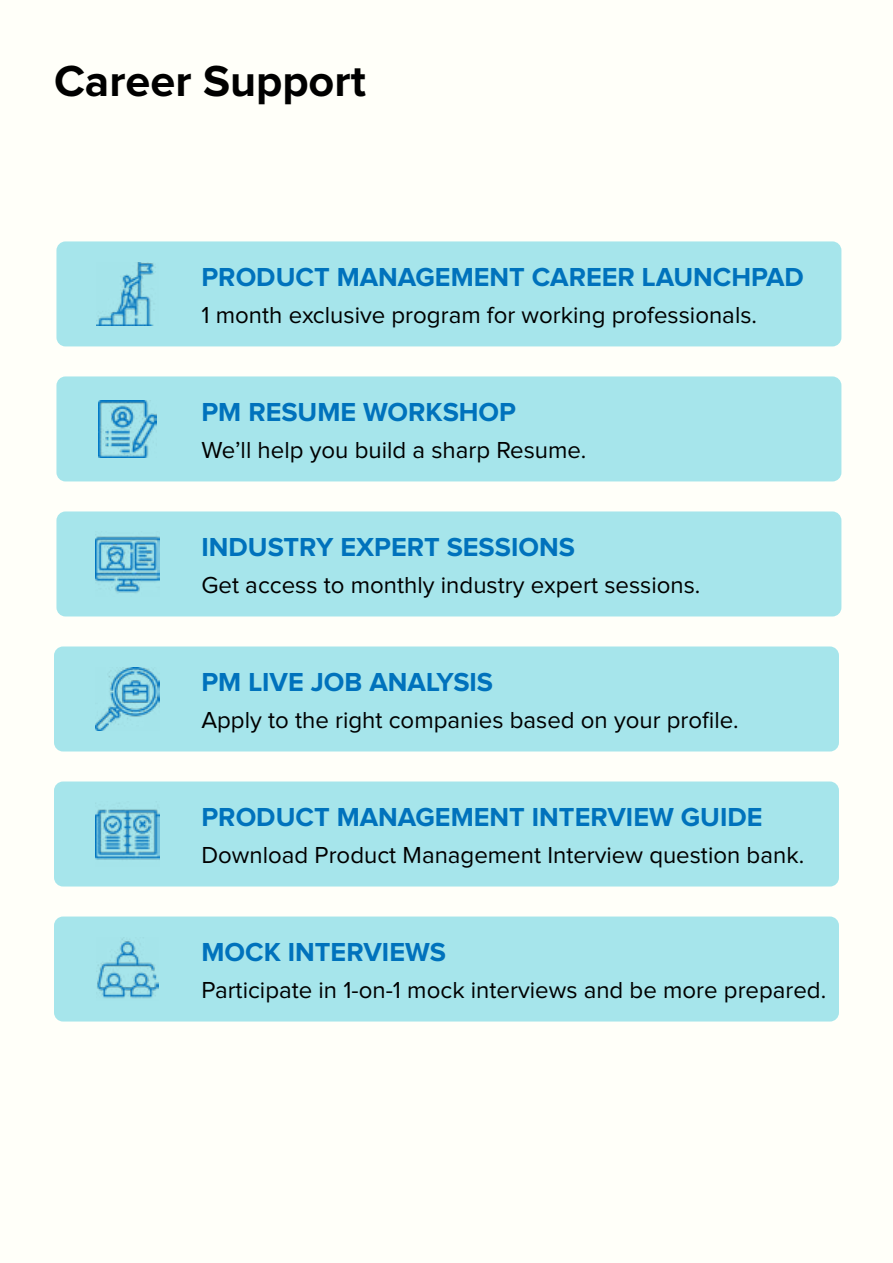
<style>
.page{position:relative;width:893px;height:1263px;background:#fffff9}
.page>*{position:absolute;margin:0;border:0;box-sizing:border-box;transform-origin:0 0}
.t1{font:700 45px "Proxima Nova";color:#000}
.t2{font:700 27px "Proxima Nova";color:#0072bc}
.t3{font:24px "Proxima Nova";color:#000}
</style>
<div class="page">
<div style="left:56px;top:241px;width:785px;height:105px;background:#a6e5eb;border-radius:9px"></div>
<img style="left:96px;top:263px;width:60px;height:62px">
<div style="left:56px;top:376px;width:785px;height:105px;background:#a6e5eb;border-radius:9px"></div>
<img style="left:99px;top:400px;width:57px;height:58px">
<div style="left:56px;top:511px;width:785px;height:105px;background:#a6e5eb;border-radius:9px"></div>
<img style="left:95px;top:536px;width:65px;height:57px">
<div style="left:54px;top:646px;width:785px;height:105px;background:#a6e5eb;border-radius:9px"></div>
<img style="left:96px;top:667px;width:63px;height:64px">
<div style="left:54px;top:781px;width:785px;height:105px;background:#a6e5eb;border-radius:9px"></div>
<img style="left:95px;top:803px;width:65px;height:57px">
<div style="left:54px;top:916px;width:785px;height:105px;background:#a6e5eb;border-radius:9px"></div>
<img style="left:96px;top:939px;width:63px;height:59px">
<h1 class="t1" style="left:54px;top:61px;width:313px">Career Support</h1>
<p class="t2" style="left:201px;top:265px;width:604px">PRODUCT MANAGEMENT CAREER LAUNCHPAD</p>
<p class="t3" style="left:201px;top:304px;width:557px">1 month exclusive program for working professionals.</p>
<p class="t2" style="left:201px;top:400px;width:316px">PM RESUME WORKSHOP</p>
<p class="t3" style="left:201px;top:439px;width:386px">We’ll help you build a sharp Resume.</p>
<p class="t2" style="left:201px;top:535px;width:375px">INDUSTRY EXPERT SESSIONS</p>
<p class="t3" style="left:201px;top:574px;width:500px">Get access to monthly industry expert sessions.</p>
<p class="t2" style="left:201px;top:670px;width:293px">PM LIVE JOB ANALYSIS</p>
<p class="t3" style="left:201px;top:709px;width:539px">Apply to the right companies based on your profile.</p>
<p class="t2" style="left:201px;top:805px;width:563px">PRODUCT MANAGEMENT INTERVIEW GUIDE</p>
<p class="t3" style="left:201px;top:844px;width:604px">Download Product Management Interview question bank.</p>
<p class="t2" style="left:201px;top:940px;width:246px">MOCK INTERVIEWS</p>
<p class="t3" style="left:201px;top:979px;width:626px">Participate in 1-on-1 mock interviews and be more prepared.</p>
</div>
